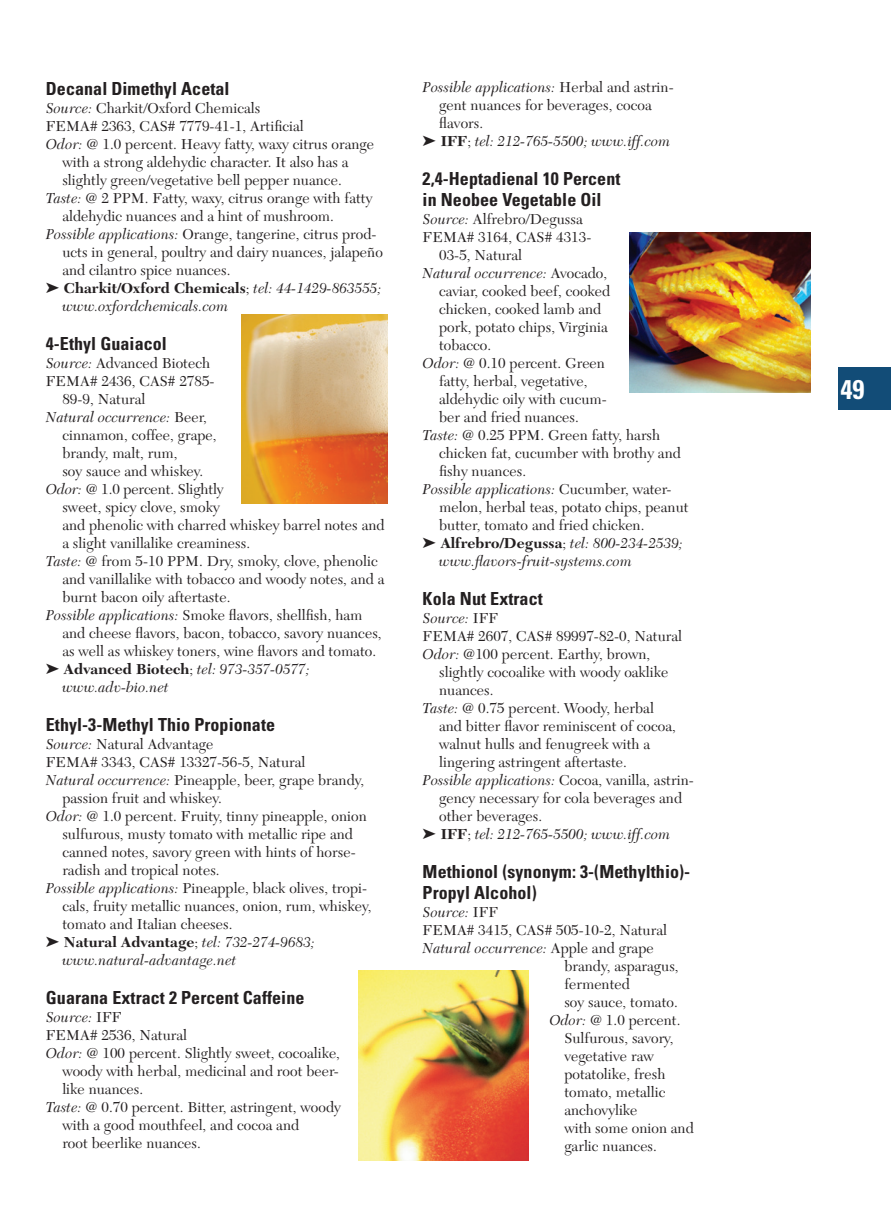
<style>
.page{position:relative;width:891px;height:1215px;background:#fff}
.page>*{position:absolute;margin:0;border:0;box-sizing:border-box;transform-origin:0 0}
.t1{font:700 condensed 27px "Univers";color:#fff}
.t2{font:700 condensed 18px/21px "Univers";letter-spacing:.005em;color:#231f20}
.t3{font:15px/18px "New Caledonia";letter-spacing:.005em;color:#231f20}
.t4{font:italic 15px "New Caledonia";letter-spacing:.005em;color:#231f20}
.t5{font:700 15px "New Caledonia";letter-spacing:.005em;color:#231f20}
.s1{font-style:italic}
.s2{font-weight:400}
.s3{font-weight:400;font-style:italic}
.s4{font-style:normal}
.s5{font-weight:700;font-style:normal}
</style>
<div class="page">
<div style="left:838px;top:367px;width:53px;height:42px;background:#124c77"></div>
<img style="left:242px;top:314px;width:146px;height:190px">
<img style="left:629px;top:232px;width:182px;height:161px">
<img style="left:359px;top:970px;width:169px;height:191px">
<p class="t2" style="left:46px;top:80px;width:185px">Decanal Dimethyl Acetal</p>
<p class="t3" style="left:46px;top:101px;width:216px"><span class="s1">Source:</span> Charkit/Oxford Chemicals</p>
<p class="t3" style="left:46px;top:119px;width:259px">FEMA# 2363, CAS# 7779-41-1, Artificial</p>
<p class="t3" style="left:46px;top:137px;width:330px"><span class="s1">Odor:</span> @ 1.0 percent. Heavy fatty, waxy citrus orange</p>
<p class="t3" style="left:62px;top:155px;width:288px">with a strong aldehydic character. It also has a</p>
<p class="t3" style="left:62px;top:173px;width:281px">slightly green/vegetative bell pepper nuance.</p>
<p class="t3" style="left:46px;top:191px;width:328px"><span class="s1">Taste:</span> @ 2 PPM. Fatty, waxy, citrus orange with fatty</p>
<p class="t3" style="left:62px;top:209px;width:273px">aldehydic nuances and a hint of mushroom.</p>
<p class="t3" style="left:46px;top:227px;width:332px"><span class="s1">Possible applications:</span> Orange, tangerine, citrus prod-</p>
<p class="t3" style="left:62px;top:245px;width:322px">ucts in general, poultry and dairy nuances, jalapeño</p>
<p class="t3" style="left:62px;top:263px;width:170px">and cilantro spice nuances.</p>
<p class="t5" style="left:46px;top:282px;width:337px">➤ Charkit/Oxford Chemicals<span class="s2">;</span> <span class="s3">tel: 44-1429-863555;</span></p>
<p class="t4" style="left:62px;top:300px;width:167px">www.oxfordchemicals.com</p>
<p class="t2" style="left:46px;top:335px;width:123px">4-Ethyl Guaiacol</p>
<p class="t3" style="left:46px;top:356px;width:166px"><span class="s1">Source:</span> Advanced Biotech</p>
<p class="t3" style="left:46px;top:374px;width:170px">FEMA# 2436, CAS# 2785-</p>
<p class="t3" style="left:62px;top:392px;width:85px">89-9, Natural</p>
<p class="t4" style="left:46px;top:411px;width:163px">Natural occurrence: <span class="s4">Beer,</span></p>
<p class="t3" style="left:62px;top:428px;width:156px">cinnamon, coffee, grape,</p>
<p class="t3" style="left:62px;top:446px;width:117px">brandy, malt, rum,</p>
<p class="t3" style="left:62px;top:464px;width:142px">soy sauce and whiskey.</p>
<p class="t3" style="left:46px;top:482px;width:179px"><span class="s1">Odor:</span> @ 1.0 percent. Slightly</p>
<p class="t3" style="left:62px;top:500px;width:159px">sweet, spicy clove, smoky</p>
<p class="t3" style="left:62px;top:518px;width:324px">and phenolic with charred whiskey barrel notes and</p>
<p class="t3" style="left:62px;top:536px;width:189px">a slight vanillalike creaminess.</p>
<p class="t3" style="left:46px;top:554px;width:333px"><span class="s1">Taste:</span> @ from 5-10 PPM. Dry, smoky, clove, phenolic</p>
<p class="t3" style="left:62px;top:572px;width:324px">and vanillalike with tobacco and woody notes, and a</p>
<p class="t3" style="left:62px;top:590px;width:170px">burnt bacon oily aftertaste.</p>
<p class="t3" style="left:46px;top:608px;width:318px"><span class="s1">Possible applications:</span> Smoke flavors, shellfish, ham</p>
<p class="t3" style="left:62px;top:626px;width:321px">and cheese flavors, bacon, tobacco, savory nuances,</p>
<p class="t3" style="left:62px;top:644px;width:315px">as well as whiskey toners, wine flavors and tomato.</p>
<p class="t4" style="left:46px;top:663px;width:265px">➤ <span class="s5">Advanced Biotech</span><span class="s4">;</span> tel: 973-357-0577;</p>
<p class="t4" style="left:62px;top:681px;width:108px">www.adv-bio.net</p>
<p class="t2" style="left:46px;top:716px;width:231px">Ethyl-3-Methyl Thio Propionate</p>
<p class="t3" style="left:46px;top:737px;width:169px"><span class="s1">Source:</span> Natural Advantage</p>
<p class="t3" style="left:46px;top:755px;width:261px">FEMA# 3343, CAS# 13327-56-5, Natural</p>
<p class="t3" style="left:46px;top:773px;width:320px"><span class="s1">Natural occurrence:</span> Pineapple, beer, grape brandy,</p>
<p class="t3" style="left:62px;top:791px;width:161px">passion fruit and whiskey.</p>
<p class="t3" style="left:46px;top:809px;width:322px"><span class="s1">Odor:</span> @ 1.0 percent. Fruity, tinny pineapple, onion</p>
<p class="t3" style="left:62px;top:827px;width:292px">sulfurous, musty tomato with metallic ripe and</p>
<p class="t3" style="left:62px;top:845px;width:295px">canned notes, savory green with hints of horse-</p>
<p class="t3" style="left:62px;top:863px;width:159px">radish and tropical notes.</p>
<p class="t3" style="left:46px;top:881px;width:323px"><span class="s1">Possible applications:</span> Pineapple, black olives, tropi-</p>
<p class="t3" style="left:62px;top:899px;width:311px">cals, fruity metallic nuances, onion, rum, whiskey,</p>
<p class="t3" style="left:62px;top:917px;width:172px">tomato and Italian cheeses.</p>
<p class="t4" style="left:46px;top:936px;width:270px">➤ <span class="s5">Natural Advantage</span><span class="s4">;</span> tel: 732-274-9683;</p>
<p class="t4" style="left:62px;top:954px;width:176px">www.natural-advantage.net</p>
<p class="t2" style="left:46px;top:989px;width:260px">Guarana Extract 2 Percent Caffeine</p>
<p class="t4" style="left:46px;top:1011px;width:77px">Source: <span class="s4">IFF</span></p>
<p class="t3" style="left:46px;top:1028px;width:143px">FEMA# 2536, Natural</p>
<p class="t3" style="left:46px;top:1046px;width:296px"><span class="s1">Odor:</span> @ 100 percent. Slightly sweet, cocoalike,</p>
<p class="t3" style="left:62px;top:1064px;width:278px">woody with herbal, medicinal and root beer-</p>
<p class="t3" style="left:62px;top:1082px;width:82px">like nuances.</p>
<p class="t3" style="left:46px;top:1100px;width:297px"><span class="s1">Taste:</span> @ 0.70 percent. Bitter, astringent, woody</p>
<p class="t3" style="left:62px;top:1118px;width:238px">with a good mouthfeel, and cocoa and</p>
<p class="t3" style="left:62px;top:1136px;width:140px">root beerlike nuances.</p>
<p class="t4" style="left:423px;top:80px;width:253px">Possible applications: <span class="s4">Herbal and astrin-</span></p>
<p class="t3" style="left:439px;top:97px;width:214px">gent nuances for beverages, cocoa</p>
<p class="t3" style="left:439px;top:115px;width:46px">flavors.</p>
<p class="t4" style="left:423px;top:134px;width:249px">➤ <span class="s5">IFF</span><span class="s4">;</span> tel: 212-765-5500; www.iff.com</p>
<p class="t2" style="left:423px;top:169px;width:199px">2,4-Heptadienal 10 Percent in Neobee Vegetable Oil</p>
<p class="t3" style="left:423px;top:211px;width:162px"><span class="s1">Source:</span> Alfrebro/Degussa</p>
<p class="t3" style="left:423px;top:229px;width:170px">FEMA# 3164, CAS# 4313-</p>
<p class="t3" style="left:439px;top:247px;width:85px">03-5, Natural</p>
<p class="t4" style="left:423px;top:266px;width:186px">Natural occurrence: <span class="s4">Avocado,</span></p>
<p class="t3" style="left:439px;top:283px;width:173px">caviar, cooked beef, cooked</p>
<p class="t3" style="left:439px;top:301px;width:164px">chicken, cooked lamb and</p>
<p class="t3" style="left:439px;top:319px;width:170px">pork, potato chips, Virginia</p>
<p class="t3" style="left:439px;top:337px;width:54px">tobacco.</p>
<p class="t3" style="left:423px;top:355px;width:184px"><span class="s1">Odor:</span> @ 0.10 percent. Green</p>
<p class="t3" style="left:439px;top:373px;width:150px">fatty, herbal, vegetative,</p>
<p class="t3" style="left:439px;top:391px;width:169px">aldehydic oily with cucum-</p>
<p class="t3" style="left:439px;top:409px;width:141px">ber and fried nuances.</p>
<p class="t3" style="left:423px;top:427px;width:239px"><span class="s1">Taste:</span> @ 0.25 PPM. Green fatty, harsh</p>
<p class="t3" style="left:439px;top:445px;width:243px">chicken fat, cucumber with brothy and</p>
<p class="t3" style="left:439px;top:463px;width:88px">fishy nuances.</p>
<p class="t4" style="left:423px;top:482px;width:251px">Possible applications: <span class="s4">Cucumber, water-</span></p>
<p class="t3" style="left:439px;top:499px;width:251px">melon, herbal teas, potato chips, peanut</p>
<p class="t3" style="left:439px;top:517px;width:207px">butter, tomato and fried chicken.</p>
<p class="t4" style="left:423px;top:536px;width:262px">➤ <span class="s5">Alfrebro/Degussa</span><span class="s4">;</span> tel: 800-234-2539;</p>
<p class="t4" style="left:439px;top:554px;width:194px">www.flavors-fruit-systems.com</p>
<p class="t2" style="left:423px;top:589px;width:122px">Kola Nut Extract</p>
<p class="t3" style="left:423px;top:610px;width:261px"><span class="s1">Source:</span> IFF<br>FEMA# 2607, CAS# 89997-82-0, Natural<br><span class="s1">Odor:</span> @100 percent. Earthy, brown,</p>
<p class="t3" style="left:439px;top:664px;width:231px">slightly cocoalike with woody oaklike</p>
<p class="t3" style="left:439px;top:682px;width:56px">nuances.</p>
<p class="t3" style="left:423px;top:700px;width:233px"><span class="s1">Taste:</span> @ 0.75 percent. Woody, herbal</p>
<p class="t3" style="left:439px;top:718px;width:238px">and bitter flavor reminiscent of cocoa,</p>
<p class="t3" style="left:439px;top:736px;width:213px">walnut hulls and fenugreek with a</p>
<p class="t3" style="left:439px;top:754px;width:189px">lingering astringent aftertaste.</p>
<p class="t4" style="left:423px;top:773px;width:273px">Possible applications: <span class="s4">Cocoa, vanilla, astrin-</span></p>
<p class="t3" style="left:439px;top:790px;width:245px">gency necessary for cola beverages and</p>
<p class="t3" style="left:439px;top:808px;width:105px">other beverages.</p>
<p class="t4" style="left:423px;top:827px;width:249px">➤ <span class="s5">IFF</span><span class="s4">;</span> tel: 212-765-5500; www.iff.com</p>
<p class="t2" style="left:423px;top:862px;width:269px">Methionol (synonym: 3-(Methylthio)-<br>Propyl Alcohol)</p>
<p class="t4" style="left:423px;top:905px;width:77px">Source: <span class="s4">IFF</span></p>
<p class="t3" style="left:423px;top:922px;width:246px">FEMA# 3415, CAS# 505-10-2, Natural</p>
<p class="t4" style="left:423px;top:941px;width:233px">Natural occurrence: <span class="s4">Apple and grape</span></p>
<p class="t3" style="left:564px;top:958px;width:116px">brandy, asparagus,</p>
<p class="t3" style="left:564px;top:976px;width:67px">fermented</p>
<p class="t3" style="left:564px;top:994px;width:115px">soy sauce, tomato.</p>
<p class="t3" style="left:549px;top:1012px;width:133px"><span class="s1">Odor:</span> @ 1.0 percent.</p>
<p class="t3" style="left:564px;top:1030px;width:111px">Sulfurous, savory,</p>
<p class="t3" style="left:564px;top:1048px;width:91px">vegetative raw</p>
<p class="t3" style="left:564px;top:1066px;width:103px">potatolike, fresh</p>
<p class="t3" style="left:564px;top:1084px;width:103px">tomato, metallic</p>
<p class="t3" style="left:564px;top:1102px;width:75px">anchovylike</p>
<p class="t3" style="left:564px;top:1120px;width:131px">with some onion and</p>
<p class="t3" style="left:564px;top:1138px;width:94px">garlic nuances.</p>
<h1 class="t1" style="left:840px;top:379px;width:25px">49</h1>
</div>
